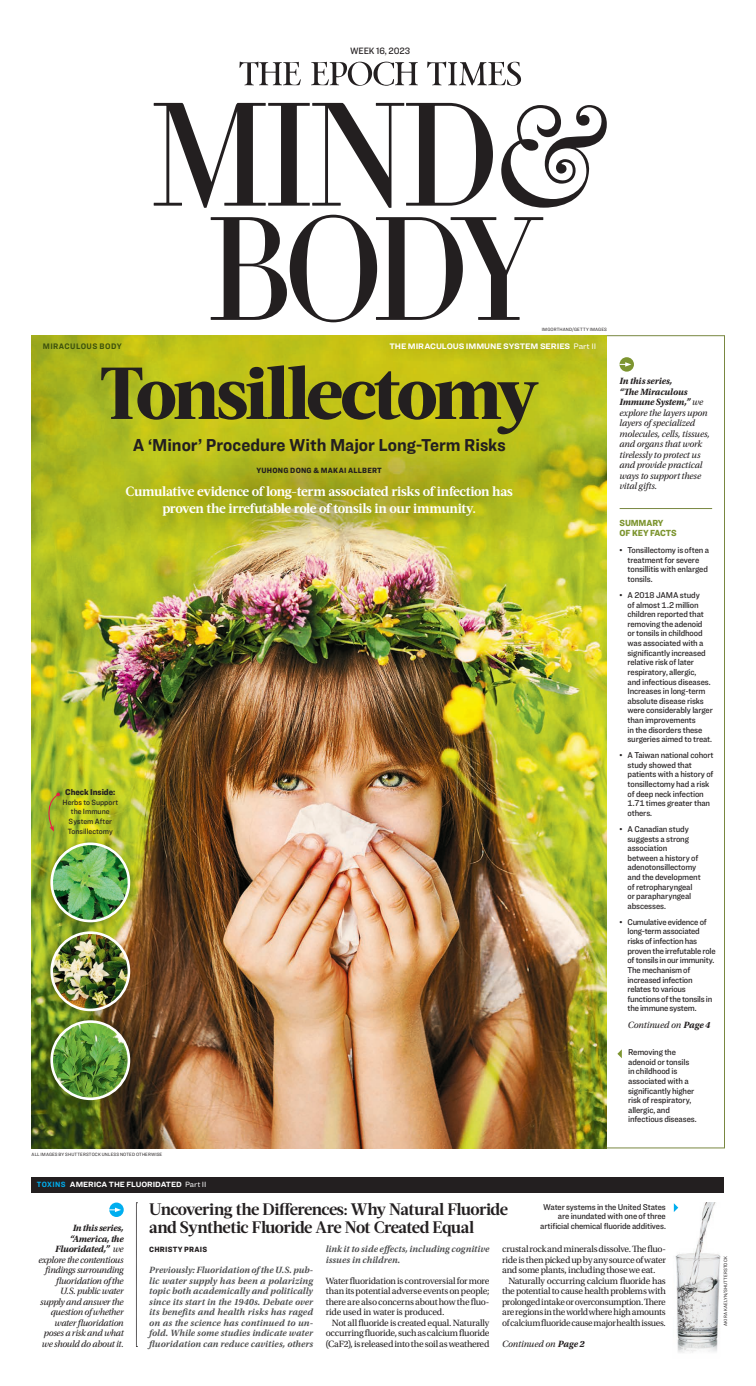
<style>
.page{position:relative;width:756px;height:1386px;background:#fff}
.page>*{position:absolute;margin:0;border:0;box-sizing:border-box;transform-origin:0 0}
.t1{font:800 73.33px "Acta Deck";letter-spacing:-.045em;color:#231f20}
.t2{font:700 17.94px "Ringside Narrow";color:#231f20}
.t3{font:700 16.62px/18.4px "Acta Deck";letter-spacing:-.035em;color:#231f20}
.t4{font:700 13.47px/16.9px "Acta";letter-spacing:-.03em;color:#fff;text-align:center}
.t5{font:9.54px/10.5px "Utopia Std";letter-spacing:-.03em;color:#231f20;text-align:justify}
.t6{font:italic 9.54px/10.5px "Utopia Std";letter-spacing:-.02em;color:#231f20;text-align:right}
.t7{font:italic 600 9.54px/10.5px "Utopia Std";letter-spacing:.005em;color:#4b4c4d;text-align:justify}
.t8{font:500 9.54px "Ringside Narrow";color:#231f20}
.t9{font:900 9.19px/10.1px "Ringside Narrow";letter-spacing:-.015em;color:#7d9530}
.t10{font:500 8.75px/9.6px "Ringside Narrow";letter-spacing:-.015em;color:#231f20}
.t11{font:900 8.75px "Ringside Narrow";letter-spacing:-.005em;color:#231f20}
.t12{font:700 8.31px "Ringside";letter-spacing:-.01em;color:#fff}
.t13{font:700 8.31px "Ringside Narrow";letter-spacing:.05em;color:#3d510c}
.t14{font:500 7.88px/9.6px "Ringside Narrow";color:#231f20;text-align:center}
.t15{font:900 7.88px "Ringside Narrow";letter-spacing:.025em;color:#231f20}
.t16{font:700 7.88px "Ringside";letter-spacing:-.005em;color:#fff}
.t17{font:4.81px "Ringside Narrow";letter-spacing:.02em;color:#231f20}
.s1{font-weight:400}
.s2{font-weight:700}
.s3{font-family:"Ringside Narrow";color:#00aeef}
</style>
<div class="page">
<img style="left:32px;top:335px;width:575px;height:813px">
<svg style="left:211px;top:215px;width:332px;height:107px"></svg>
<svg style="left:154px;top:103px;width:453px;height:105px"></svg>
<svg style="left:427px;top:61px;width:94px;height:25px"></svg>
<svg style="left:239px;top:61px;width:62px;height:25px"></svg>
<svg style="left:311px;top:61px;width:107px;height:25px"></svg>
<div style="left:109px;top:1203px;width:15px;height:14px;background:#00aeef;border-radius:50%"></div>
<svg style="left:109px;top:1208px;width:12px;height:4px"></svg>
<svg style="left:136px;top:1203px;width:1px;height:144px"></svg>
<div style="left:32px;top:1177px;width:692px;height:15px;background:#231f20"></div>
<img style="left:673px;top:1203px;width:48px;height:150px">
<div style="left:377px;top:329px;width:232px;height:35px;background:#2c3202;opacity:.5"></div>
<div style="left:620px;top:357px;width:14px;height:15px;background:#7d9530;border-radius:50%"></div>
<svg style="left:620px;top:362px;width:11px;height:5px"></svg>
<hr style="left:620px;top:508px;width:92px;height:1px;background:#798741">
<div style="left:97px;top:455px;width:444px;height:90px;background:#2c3202;opacity:.7"></div>
<div style="left:39px;top:837px;width:97px;height:275px;background:#353d07;opacity:.4"></div>
<img style="left:52px;top:844px;width:77px;height:77px;border-radius:38px">
<div style="left:50px;top:843px;width:80px;height:79px;border:3px solid #fff;border-radius:50%"></div>
<img style="left:52px;top:1022px;width:77px;height:77px;border-radius:39px">
<div style="left:50px;top:1020px;width:80px;height:80px;border:3px solid #fff;border-radius:50%"></div>
<img style="left:52px;top:933px;width:77px;height:77px;border-radius:39px">
<div style="left:50px;top:931px;width:80px;height:80px;border:3px solid #fff;border-radius:50%"></div>
<svg style="left:42px;top:793px;width:18px;height:39px"></svg>
<svg style="left:617px;top:1049px;width:5px;height:9px"></svg>
<svg style="left:674px;top:1203px;width:4px;height:9px"></svg>
<p class="t8" style="left:350px;top:44px;width:62px">WEEK 16, 2023</p>
<p class="t17" style="left:542px;top:326px;width:66px">IMGORTHAND/GETTY IMAGES</p>
<p class="t13" style="left:43px;top:340px;width:80px">MIRACULOUS BODY</p>
<p class="t12" style="left:389px;top:340px;width:208px">THE MIRACULOUS IMMUNE SYSTEM SERIES <span class="s1">Part II</span></p>
<h1 class="t1" style="left:100px;top:349px;width:440px">Tonsillectomy</h1>
<h2 class="t2" style="left:133px;top:432px;width:374px">A ‘Minor’ Procedure With Major Long-Term Risks</h2>
<p class="t15" style="left:257px;top:464px;width:127px">YUHONG DONG &amp; MAKAI ALLBERT</p>
<h3 class="t4" style="left:125px;top:483px;width:389px">Cumulative evidence of long-term associated risks of infection has proven the irrefutable role of tonsils in our immunity.</h3>
<p class="t11" style="left:65px;top:786px;width:52px">Check Inside:</p>
<p class="t14" style="left:62px;top:797px;width:57px">Herbs to Support the Immune<br>System After<br>Tonsillectomy</p>
<p class="t6" style="left:620px;top:376px;width:92px;text-align:left"><span class="s2">In this series,<br>“The Miraculous<br>Immune System,”</span> we explore the layers upon layers of specialized molecules, cells, tissues, and organs that work tirelessly to protect us and provide practical ways to support these vital gifts.</p>
<p class="t9" style="left:620px;top:517px;width:59px">SUMMARY<br>OF KEY FACTS</p>
<p class="t10" style="left:628px;top:545px;width:83px;text-indent:-8px">• Tonsillectomy is often a treatment for severe tonsillitis with enlarged tonsils.</p>
<p class="t10" style="left:628px;top:590px;width:87px;text-indent:-8px">• A 2018 JAMA study<br>of almost 1.2 million children reported that removing the adenoid<br>or tonsils in childhood was associated with a significantly increased relative risk of later respiratory, allergic,<br>and infectious diseases.<br>Increases in long-term absolute disease risks were considerably larger than improvements<br>in the disorders these surgeries aimed to treat.</p>
<p class="t10" style="left:628px;top:750px;width:88px;text-indent:-8px">• A Taiwan national cohort study showed that patients with a history of tonsillectomy had a risk of deep neck infection<br>1.71 times greater than others.</p>
<p class="t10" style="left:628px;top:824px;width:75px;text-indent:-8px">• A Canadian study suggests a strong association<br>between a history of adenotonsillectomy and the development of retropharyngeal or parapharyngeal abscesses.</p>
<p class="t10" style="left:628px;top:917px;width:90px;text-indent:-8px">• Cumulative evidence of long-term associated risks of infection has proven the irrefutable role of tonsils in our immunity.<br>The mechanism of increased infection relates to various functions of the tonsils in the immune system.</p>
<p class="t6" style="left:628px;top:1020px;width:84px">Continued on <span class="s2">Page 4</span></p>
<p class="t10" style="left:628px;top:1047px;width:70px">Removing the adenoid or tonsils in childhood is associated with a significantly higher risk of respiratory, allergic, and infectious diseases.</p>
<p class="t17" style="left:32px;top:1151px;width:132px">ALL IMAGES BY SHUTTERSTOCK UNLESS NOTED OTHERWISE</p>
<p class="t16" style="left:37px;top:1179px;width:171px"><span class="s3">TOXINS</span> AMERICA THE FLUORIDATED <span class="s1">Part II</span></p>
<p class="t6" style="left:38px;top:1223px;width:87px"><span class="s2">In this series, “America, the<br>Fluoridated,”</span> we explore the contentious findings surrounding fluoridation of the<br>U.S. public water supply and answer the question of whether water fluoridation poses a risk and what we should do about it.</p>
<h3 class="t3" style="left:149px;top:1200px;width:361px">Uncovering the Differences: Why Natural Fluoride and Synthetic Fluoride Are Not Created Equal</h3>
<p class="t15" style="left:149px;top:1244px;width:59px">CHRISTY PRAIS</p>
<p class="t7" style="left:149px;top:1265px;width:165px">Previously: Fluoridation of the U.S. pub&shy;lic water supply has been a polarizing topic both academically and politically since its start in the 1940s. Debate over its benefits and health risks has raged on as the science has continued to un&shy;fold. While some studies indicate water fluoridation can reduce cavities, others</p>
<p class="t10" style="left:540px;top:1202px;width:127px;text-align:right">Water systems in the United States are inundated with one of three artificial chemical fluoride additives.</p>
<p class="t5" style="left:502px;top:1244px;width:165px">crustal rock and minerals dissolve. The fluo&shy;ride is then picked up by any source of water and some plants, including those we eat.</p>
<p class="t5" style="left:502px;top:1275px;width:165px;text-indent:6px">Naturally occurring calcium fluoride has the potential to cause health problems with prolonged intake or overconsumption. There are regions in the world where high amounts of calcium fluoride cause major health issues.</p>
<p class="t6" style="left:502px;top:1338px;width:84px">Continued on <span class="s2">Page 2</span></p>
<p class="t7" style="left:326px;top:1244px;width:165px">link it to side effects, including cognitive issues in children.</p>
<p class="t5" style="left:326px;top:1275px;width:165px">Water fluoridation is controversial for more than its potential adverse events on people; there are also concerns about how the fluo&shy;ride used in water is produced.</p>
<p class="t5" style="left:326px;top:1317px;width:165px;text-indent:6px">Not all fluoride is created equal. Naturally occurring fluoride, such as calcium fluoride (CaF2), is released into the soil as weathered</p>
<p class="t17" style="left:722px;top:1326px;width:71px;rotate:-90deg">AKIRA KAELYN/SHUTTERSTOCK</p>
</div>
